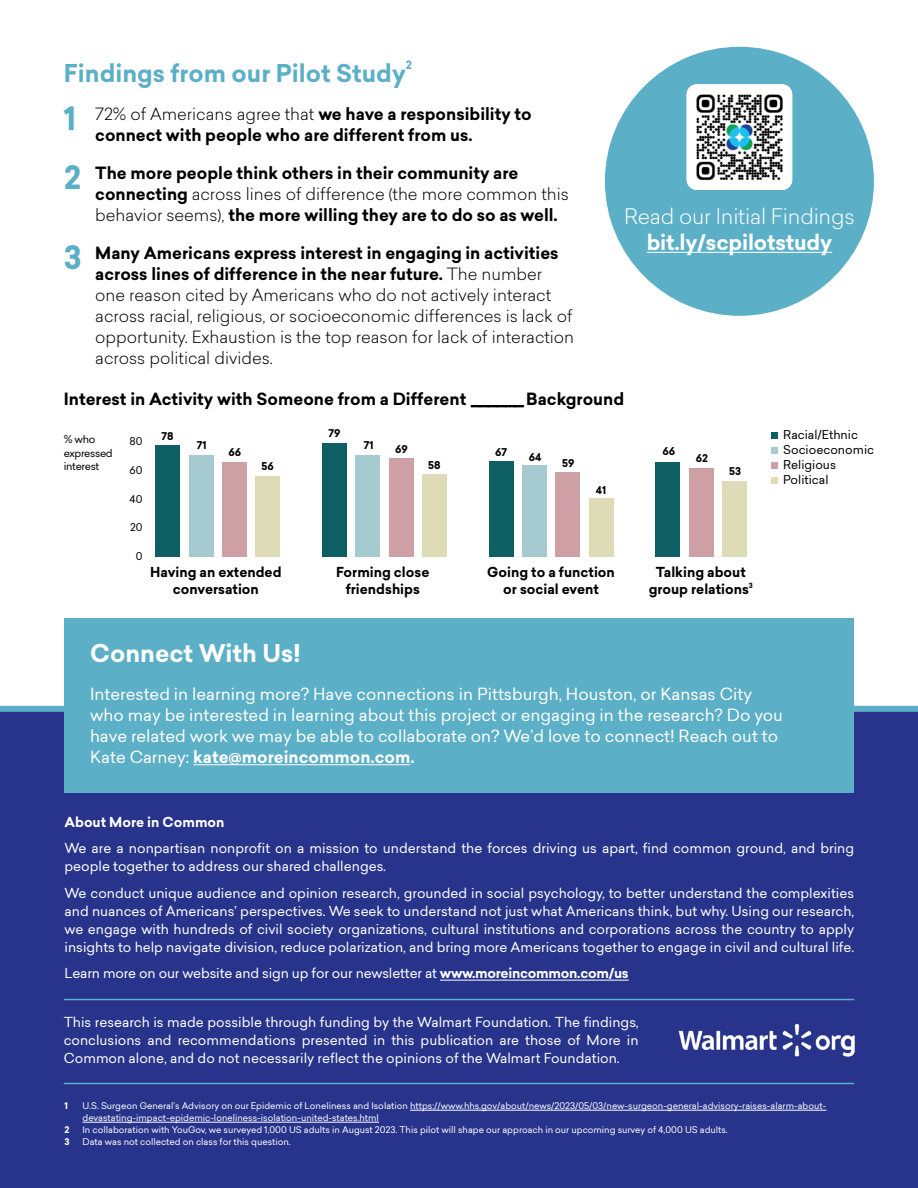
<style>
.page{position:relative;width:918px;height:1188px;background:#fff}
.page>*{position:absolute;margin:0;border:0;box-sizing:border-box;transform-origin:0 0}
.t1{font:700 24px "Sailec";color:#5bafc6}
.t2{font:700 24px "Sailec";color:#fff}
.t3{font:300 21px "Sailec";letter-spacing:-.01em;color:#fff}
.t4{font:700 21px "Sailec";letter-spacing:-.01em;color:#fff}
.t5{font:700 16.5px/21px "Sailec";color:#000}
.t6{font:300 16.5px/21px "Sailec";color:#000}
.t7{font:16.5px/21px "Sailec";color:#fff}
.t8{font:13.5px/18px "Sailec";color:#fff;text-align:justify}
.t9{font:700 13.5px/16.5px "Sailec";color:#000;text-align:center}
.t10{font:700 13.5px "Sailec";color:#fff}
.t11{font:12px/15px "Sailec";color:#000}
.t12{font:700 11.4px "Sailec";color:#5bafc6}
.t13{font:10.5px/13.5px "Sailec";letter-spacing:-.03em;color:#000}
.t14{font:700 10.5px "Sailec";color:#000}
.t15{font:9px/12px "Sailec";color:#fff}
.t16{font:700 9px "Sailec";color:#fff}
.s1{font-size:31.5px;color:#5bafc6}
.s2{font-weight:300}
.s3{font-weight:700;font-size:31.5px;color:#5bafc6}
.s4{font-weight:700}
</style>
<div class="page">
<div style="left:0;top:708px;width:918px;height:480px;background:#28348b"></div>
<div style="left:0;top:706px;width:918px;height:6px;background:#5bafc6"></div>
<div style="left:156px;top:445px;width:24px;height:63px;background:#0e5f64"></div>
<div style="left:189px;top:455px;width:24px;height:46px;background:#a5cbd1"></div>
<div style="left:223px;top:462px;width:24px;height:46px;background:#ce9fa5"></div>
<div style="left:256px;top:477px;width:24px;height:30px;background:#dedcb6"></div>
<div style="left:323px;top:444px;width:24px;height:64px;background:#0e5f64"></div>
<div style="left:356px;top:455px;width:24px;height:47px;background:#a5cbd1"></div>
<div style="left:389px;top:458px;width:24px;height:45px;background:#ce9fa5"></div>
<div style="left:423px;top:474px;width:24px;height:34px;background:#dedcb6"></div>
<div style="left:489px;top:461px;width:24px;height:44px;background:#0e5f64"></div>
<div style="left:523px;top:465px;width:24px;height:40px;background:#a5cbd1"></div>
<div style="left:556px;top:472px;width:24px;height:35px;background:#ce9fa5"></div>
<div style="left:589px;top:498px;width:24px;height:19px;background:#dedcb6"></div>
<div style="left:656px;top:462px;width:24px;height:46px;background:#0e5f64"></div>
<div style="left:689px;top:468px;width:24px;height:43px;background:#ce9fa5"></div>
<div style="left:723px;top:481px;width:24px;height:31px;background:#dedcb6"></div>
<div style="left:156px;top:508px;width:24px;height:49px;background:#0e5f64"></div>
<div style="left:189px;top:501px;width:24px;height:56px;background:#a5cbd1"></div>
<div style="left:223px;top:508px;width:24px;height:49px;background:#ce9fa5"></div>
<div style="left:256px;top:507px;width:24px;height:50px;background:#dedcb6"></div>
<div style="left:323px;top:508px;width:24px;height:49px;background:#0e5f64"></div>
<div style="left:356px;top:502px;width:24px;height:55px;background:#a5cbd1"></div>
<div style="left:389px;top:503px;width:24px;height:54px;background:#ce9fa5"></div>
<div style="left:423px;top:508px;width:24px;height:49px;background:#dedcb6"></div>
<div style="left:489px;top:505px;width:24px;height:52px;background:#0e5f64"></div>
<div style="left:523px;top:505px;width:24px;height:52px;background:#a5cbd1"></div>
<div style="left:556px;top:507px;width:24px;height:50px;background:#ce9fa5"></div>
<div style="left:589px;top:517px;width:24px;height:40px;background:#dedcb6"></div>
<div style="left:656px;top:508px;width:24px;height:49px;background:#0e5f64"></div>
<div style="left:689px;top:511px;width:24px;height:46px;background:#ce9fa5"></div>
<div style="left:723px;top:512px;width:24px;height:45px;background:#dedcb6"></div>
<hr style="left:410px;top:1110px;width:416px;height:1px;background:#fff">
<hr style="left:83px;top:1122px;width:296px;height:1px;background:#fff">
<hr style="left:440px;top:980px;width:189px;height:1px;background:#fff">
<div style="left:65px;top:618px;width:789px;height:174px;background:#5bafc6"></div>
<hr style="left:193px;top:764px;width:217px;height:1px;background:#fff">
<hr style="left:64px;top:1083px;width:790px;height:1px;background:#5bafc6">
<hr style="left:64px;top:999px;width:790px;height:1px;background:#5bafc6">
<svg style="left:771px;top:432px;width:6px;height:6px"></svg>
<svg style="left:771px;top:447px;width:6px;height:6px"></svg>
<svg style="left:771px;top:462px;width:6px;height:6px"></svg>
<svg style="left:771px;top:477px;width:6px;height:6px"></svg>
<div style="left:605px;top:47px;width:269px;height:269px;background:#5bafc6;border-radius:50%"></div>
<hr style="left:647px;top:252px;width:185px;height:1px;background:#fff">
<img style="left:687px;top:84px;width:105px;height:106px">
<img style="left:678px;top:1023px;width:177px;height:34px">
<h1 class="t1" style="left:64px;top:56px;width:344px">Findings from our Pilot Study</h1>
<p class="t12" style="left:406px;top:57px;width:8px">2</p>
<p class="t5" style="left:95px;top:104px;width:438px;text-indent:-31px"><span class="s1">1</span> <span class="s2">72% of Americans agree that</span> we have a responsibility to connect with people who are different from us.</p>
<p class="t5" style="left:95px;top:163px;width:475px;text-indent:-31px"><span class="s1">2</span> The more people think others in their community are connecting <span class="s2">across lines of difference (the more common this behavior seems),</span> the more willing they are to do so as well.</p>
<p class="t6" style="left:95px;top:242px;width:481px;text-indent:-32px"><span class="s3">3</span> <span class="s4">Many Americans express interest in engaging in activities across lines of difference in the near future.</span> The number one reason cited by Americans who do not actively interact across racial, religious, or socioeconomic differences is lack of opportunity. Exhaustion is the top reason for lack of interaction across political divides.</p>
<h2 class="t3" style="left:624px;top:202px;width:232px">Read our Initial Findings</h2>
<h2 class="t4" style="left:647px;top:227px;width:187px">bit.ly/scpilotstudy</h2>
<p class="t5" style="left:64px;top:388px;width:562px">Interest in Activity with Someone from a Different ______ Background</p>
<p class="t13" style="left:64px;top:432px;width:51px">% who expressed interest</p>
<p class="t13" style="left:129px;top:435px;width:15px">80</p>
<p class="t13" style="left:129px;top:463px;width:14px">60</p>
<p class="t13" style="left:129px;top:492px;width:15px">40</p>
<p class="t13" style="left:130px;top:520px;width:14px">20</p>
<p class="t13" style="left:136px;top:549px;width:8px">0</p>
<p class="t14" style="left:162px;top:428px;width:14px">78</p>
<p class="t14" style="left:328px;top:426px;width:14px">79</p>
<p class="t14" style="left:197px;top:438px;width:11px">71</p>
<p class="t14" style="left:364px;top:438px;width:11px">71</p>
<p class="t14" style="left:228px;top:445px;width:14px">66</p>
<p class="t14" style="left:395px;top:442px;width:14px">69</p>
<p class="t14" style="left:261px;top:459px;width:14px">56</p>
<p class="t14" style="left:428px;top:458px;width:14px">58</p>
<p class="t14" style="left:495px;top:444px;width:14px">67</p>
<p class="t14" style="left:663px;top:444px;width:14px">66</p>
<p class="t14" style="left:529px;top:449px;width:14px">64</p>
<p class="t14" style="left:696px;top:450px;width:14px">62</p>
<p class="t14" style="left:562px;top:456px;width:14px">59</p>
<p class="t14" style="left:596px;top:483px;width:12px">41</p>
<p class="t14" style="left:729px;top:464px;width:13px">53</p>
<p class="t9" style="left:150px;top:564px;width:133px">Having an extended conversation</p>
<p class="t9" style="left:336px;top:564px;width:95px">Forming close friendships</p>
<p class="t9" style="left:487px;top:564px;width:129px">Going to a function or social event</p>
<p class="t9" style="left:649px;top:564px;width:106px">Talking about group relations<sup>3</sup></p>
<p class="t11" style="left:783px;top:427px;width:93px">Racial/Ethnic<br>Socioeconomic<br>Religious<br>Political</p>
<h1 class="t2" style="left:90px;top:636px;width:212px">Connect With Us!</h1>
<p class="t7" style="left:90px;top:683px;width:694px">Interested in learning more? Have connections in Pittsburgh, Houston, or Kansas City who may be interested in learning about this project or engaging in the research? Do you have related work we may be able to collaborate on? We’d love to connect! Reach out to Kate Carney: <span class="s4">kate@moreincommon.com.</span></p>
<p class="t10" style="left:65px;top:812px;width:162px">About More in Common</p>
<p class="t8" style="left:65px;top:839px;width:791px">We are a nonpartisan nonprofit on a mission to understand the forces driving us apart, find common ground, and bring people together to address our shared challenges.</p>
<p class="t8" style="left:65px;top:884px;width:791px">We conduct unique audience and opinion research, grounded in social psychology, to better understand the complexities and nuances of Americans’ perspectives. We seek to understand not just what Americans think, but why. Using our research, we engage with hundreds of civil society organizations, cultural institutions and corporations across the country to apply insights to help navigate division, reduce polarization, and bring more Americans together to engage in civil and cultural life.</p>
<p class="t8" style="left:65px;top:964px;width:566px">Learn more on our website and sign up for our newsletter at <span class="s4">www.moreincommon.com/us</span></p>
<p class="t8" style="left:64px;top:1013px;width:576px">This research is made possible through funding by the Walmart Foundation. The findings, conclusions and recommendations presented in this publication are those of More in Common alone, and do not necessarily reflect the opinions of the Walmart Foundation.</p>
<p class="t16" style="left:65px;top:1099px;width:5px">1</p>
<p class="t15" style="left:83px;top:1100px;width:745px">U.S. Surgeon General’s Advisory on our Epidemic of Loneliness and Isolation https://www.hhs.gov/about/news/2023/05/03/new-surgeon-general-advisory-raises-alarm-about&shy;devastating-impact-epidemic-loneliness-isolation-united-states.html</p>
<p class="t16" style="left:65px;top:1123px;width:6px">2</p>
<p class="t15" style="left:83px;top:1124px;width:647px">In collaboration with YouGov, we surveyed 1,000 US adults in August 2023. This pilot will shape our approach in our upcoming survey of 4,000 US adults.</p>
<p class="t16" style="left:65px;top:1135px;width:7px">3</p>
<p class="t15" style="left:83px;top:1136px;width:210px">Data was not collected on class for this question.</p>
</div>
